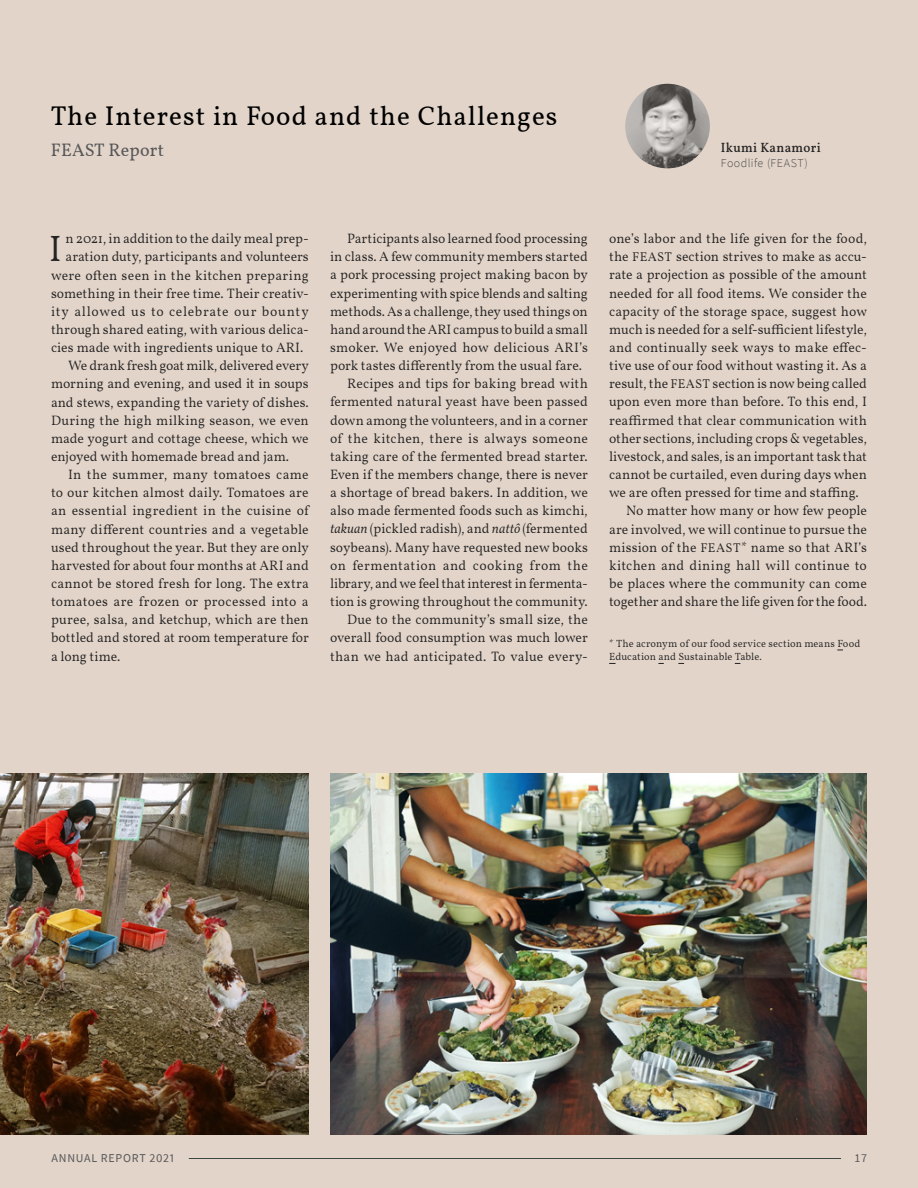
<style>
.page{position:relative;width:918px;height:1188px;background:#e2d4c8}
.page>*{position:absolute;margin:0;border:0;box-sizing:border-box;transform-origin:0 0}
.t1{font:37.05px "Vollkorn";color:#242324}
.t2{font:27px "Vollkorn";letter-spacing:.04em;color:#000}
.t3{font:18px "Vollkorn";letter-spacing:.015em;color:#58585b}
.t4{font:13.8px "Vollkorn";color:#242324}
.t5{font:13.8px "Vollkorn";letter-spacing:.025em;color:#242324}
.t6{font:13.8px "Vollkorn";letter-spacing:.02em;color:#242324}
.t7{font:13.8px "Vollkorn";letter-spacing:-.02em;color:#242324}
.t8{font:13.8px "Vollkorn";letter-spacing:.045em;color:#242324}
.t9{font:500 13.5px "Vollkorn";letter-spacing:.025em;color:#242324;scale:.95 1}
.t10{font:12px "Source Sans Pro";letter-spacing:.06em;color:#58585b}
.t11{font:300 12px "Source Sans Pro";letter-spacing:.04em;color:#4c4c4e}
.t12{font:10.5px/13.5px "Vollkorn";letter-spacing:.005em;color:#242324}
.s1{font-style:italic}
.s2{font-size:12.9px}
</style>
<div class="page">
<hr style="left:0;top:0;width:1px;height:1188px;background:#8c5423">
<img style="left:0;top:774px;width:309px;height:361px">
<img style="left:625px;top:84px;width:85px;height:84px;border-radius:42px">
<img style="left:330px;top:774px;width:537px;height:361px">
<hr style="left:189px;top:1158px;width:652px;height:1px;background:#001617">
<h2 class="t2" style="left:51px;top:96px;width:508px">The Interest in Food and the Challenges</h2>
<h3 class="t3" style="left:51px;top:136px;width:115px">FEAST Report</h3>
<p class="t9" style="left:721px;top:138px;width:107px">Ikumi Kanamori</p>
<p class="t11" style="left:721px;top:156px;width:88px">Foodlife (FEAST)</p>
<h1 class="t1" style="left:49px;top:222px;width:15px">I</h1>
<p class="t4" style="left:66px;top:228px;width:245px">n 2021, in addition to the daily meal prep-</p>
<p class="t4" style="left:66px;top:247px;width:245px">aration duty, participants and volunteers</p>
<p class="t4" style="left:51px;top:265px;width:259px">were often seen in the kitchen preparing</p>
<p class="t4" style="left:51px;top:283px;width:259px">something in their free time. Their creativ-</p>
<p class="t8" style="left:51px;top:301px;width:259px">ity allowed us to celebrate our bounty</p>
<p class="t4" style="left:51px;top:319px;width:259px">through shared eating, with various delica-</p>
<p class="t4" style="left:51px;top:337px;width:254px">cies made with ingredients unique to ARI.</p>
<p class="t4" style="left:68px;top:355px;width:242px">We drank fresh goat milk, delivered every</p>
<p class="t4" style="left:51px;top:374px;width:259px">morning and evening, and used it in soups</p>
<p class="t4" style="left:51px;top:392px;width:259px">and stews, expanding the variety of dishes.</p>
<p class="t4" style="left:51px;top:410px;width:259px">During the high milking season, we even</p>
<p class="t4" style="left:51px;top:428px;width:259px">made yogurt and cottage cheese, which we</p>
<p class="t4" style="left:51px;top:446px;width:240px">enjoyed with homemade bread and jam.</p>
<p class="t6" style="left:68px;top:464px;width:242px">In the summer, many tomatoes came</p>
<p class="t4" style="left:51px;top:482px;width:259px">to our kitchen almost daily. Tomatoes are</p>
<p class="t5" style="left:51px;top:501px;width:259px">an essential ingredient in the cuisine of</p>
<p class="t4" style="left:51px;top:519px;width:259px">many different countries and a vegetable</p>
<p class="t4" style="left:51px;top:537px;width:259px">used throughout the year. But they are only</p>
<p class="t4" style="left:51px;top:555px;width:259px">harvested for about four months at ARI and</p>
<p class="t4" style="left:51px;top:573px;width:259px">cannot be stored fresh for long. The extra</p>
<p class="t6" style="left:51px;top:591px;width:259px">tomatoes are frozen or processed into a</p>
<p class="t4" style="left:51px;top:609px;width:259px">puree, salsa, and ketchup, which are then</p>
<p class="t4" style="left:51px;top:628px;width:259px">bottled and stored at room temperature for</p>
<p class="t4" style="left:51px;top:646px;width:71px">a long time.</p>
<p class="t4" style="left:347px;top:228px;width:242px">Participants also learned food processing</p>
<p class="t4" style="left:330px;top:246px;width:259px">in class. A few community members started</p>
<p class="t4" style="left:330px;top:265px;width:259px">a pork processing project making bacon by</p>
<p class="t4" style="left:330px;top:283px;width:259px">experimenting with spice blends and salting</p>
<p class="t4" style="left:330px;top:301px;width:259px">methods. As a challenge, they used things on</p>
<p class="t4" style="left:330px;top:319px;width:259px">hand around the ARI campus to build a small</p>
<p class="t4" style="left:330px;top:337px;width:259px">smoker. We enjoyed how delicious ARI’s</p>
<p class="t4" style="left:330px;top:355px;width:254px">pork tastes differently from the usual fare.</p>
<p class="t4" style="left:347px;top:373px;width:242px">Recipes and tips for baking bread with</p>
<p class="t4" style="left:330px;top:392px;width:259px">fermented natural yeast have been passed</p>
<p class="t4" style="left:330px;top:410px;width:259px">down among the volunteers, and in a corner</p>
<p class="t4" style="left:330px;top:428px;width:259px">of the kitchen, there is always someone</p>
<p class="t4" style="left:330px;top:446px;width:259px">taking care of the fermented bread starter.</p>
<p class="t4" style="left:330px;top:464px;width:259px">Even if the members change, there is never</p>
<p class="t4" style="left:330px;top:482px;width:259px">a shortage of bread bakers. In addition, we</p>
<p class="t4" style="left:330px;top:500px;width:259px">also made fermented foods such as kimchi,</p>
<p class="t4" style="left:330px;top:519px;width:259px"><span class="s1">takuan</span> (pickled radish), and <span class="s1">nattô</span> (fermented</p>
<p class="t4" style="left:330px;top:537px;width:259px">soybeans). Many have requested new books</p>
<p class="t5" style="left:330px;top:555px;width:259px">on fermentation and cooking from the</p>
<p class="t7" style="left:330px;top:573px;width:259px">library, and we feel that interest in fermenta-</p>
<p class="t4" style="left:330px;top:591px;width:259px">tion is growing throughout the community.</p>
<p class="t4" style="left:347px;top:609px;width:242px">Due to the community’s small size, the</p>
<p class="t4" style="left:330px;top:628px;width:259px">overall food consumption was much lower</p>
<p class="t4" style="left:330px;top:646px;width:259px">than we had anticipated. To value every-</p>
<p class="t4" style="left:609px;top:228px;width:259px">one’s labor and the life given for the food,</p>
<p class="t4" style="left:609px;top:246px;width:259px">the <span class="s2">FEAST</span> section strives to make as accu-</p>
<p class="t4" style="left:609px;top:265px;width:259px">rate a projection as possible of the amount</p>
<p class="t4" style="left:609px;top:283px;width:259px">needed for all food items. We consider the</p>
<p class="t4" style="left:609px;top:301px;width:259px">capacity of the storage space, suggest how</p>
<p class="t4" style="left:609px;top:319px;width:259px">much is needed for a self-sufficient lifestyle,</p>
<p class="t4" style="left:609px;top:337px;width:259px">and continually seek ways to make effec-</p>
<p class="t4" style="left:609px;top:355px;width:259px">tive use of our food without wasting it. As a</p>
<p class="t4" style="left:609px;top:373px;width:259px">result, the <span class="s2">FEAST</span> section is now being called</p>
<p class="t4" style="left:609px;top:392px;width:259px">upon even more than before. To this end, I</p>
<p class="t4" style="left:609px;top:410px;width:259px">reaffirmed that clear communication with</p>
<p class="t4" style="left:609px;top:428px;width:259px">other sections, including crops &amp; vegetables,</p>
<p class="t4" style="left:609px;top:446px;width:259px">livestock, and sales, is an important task that</p>
<p class="t4" style="left:609px;top:464px;width:259px">cannot be curtailed, even during days when</p>
<p class="t4" style="left:609px;top:482px;width:251px">we are often pressed for time and staffing.</p>
<p class="t4" style="left:626px;top:501px;width:242px">No matter how many or how few people</p>
<p class="t4" style="left:609px;top:519px;width:259px">are involved, we will continue to pursue the</p>
<p class="t4" style="left:609px;top:537px;width:259px">mission of the <span class="s2">FEAST</span>* name so that ARI’s</p>
<p class="t4" style="left:609px;top:555px;width:259px">kitchen and dining hall will continue to</p>
<p class="t4" style="left:609px;top:573px;width:259px">be places where the community can come</p>
<p class="t4" style="left:609px;top:591px;width:259px">together and share the life given for the food.</p>
<p class="t12" style="left:609px;top:637px;width:253px">* The acronym of our food service section means Food<br>Education and Sustainable Table.</p>
<p class="t10" style="left:51px;top:1150px;width:124px">ANNUAL REPORT 2021</p>
<p class="t10" style="left:854px;top:1150px;width:14px">17</p>
</div>
